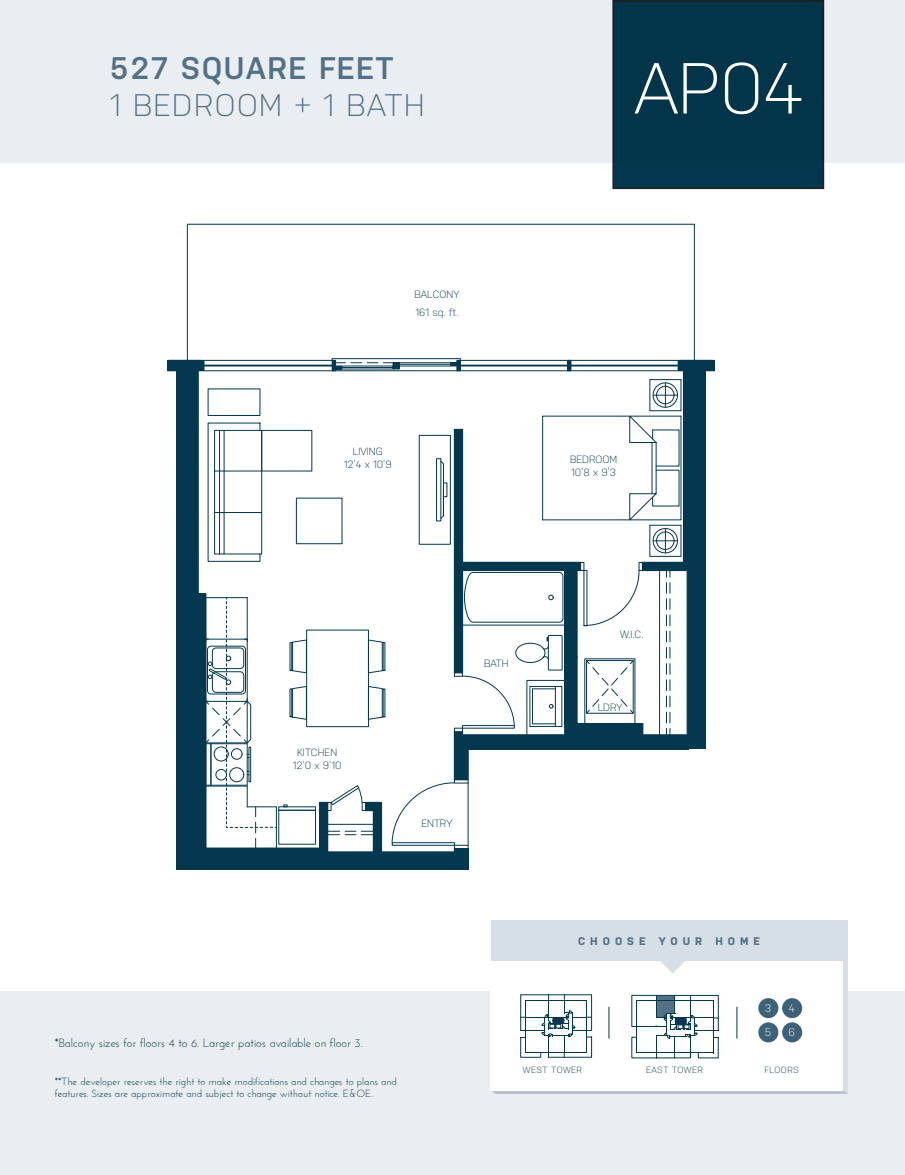
<style>
.page{position:relative;width:905px;height:1175px;background:#fff}
.page>*{position:absolute;margin:0;border:0;box-sizing:border-box;transform-origin:0 0}
.ROOMS_AND_SIZES{font:300 72px "Nudista";color:#fff}
.t1{font:300 31.2px "Nudista";letter-spacing:.05em;color:#527187}
.t2{font:600 31.2px "Nudista";letter-spacing:.05em;color:#527187}
.t3{font:12px "Josefin Sans";color:#03384f}
.t4{font:700 11.1px "Nudista";letter-spacing:.45em;color:#527187}
.t5{font:300 11.1px "Nudista";color:#fff}
.ROOMS_AND_SIZES-2{font:300 10.5px "Nudista";color:#03384f}
.t6{font:10.35px/12.5px "Josefin Sans";color:#03384f}
.t7{font:300 9px "Nudista";letter-spacing:.05em;color:#03384f}
</style>
<div class="page">
<div style="left:0;top:0;width:904px;height:162px;background:#e9eef2"></div>
<div style="left:0;top:991px;width:904px;height:183px;background:#e9eef2"></div>
<div style="left:613px;top:1px;width:210px;height:187px;background:#03384f"></div>
<div style="left:612px;top:0;width:212px;height:189px;border:2px solid #231f20"></div>
<div style="left:838px;top:924px;width:9px;height:170px;background:#d7dfe6"></div>
<svg style="left:490px;top:1090px;width:357px;height:4px"></svg>
<div style="left:490px;top:924px;width:353px;height:166px;background:#fff"></div>
<svg style="left:658px;top:960px;width:28px;height:13px"></svg>
<hr style="left:736px;top:1006px;width:1px;height:32px;background:#03384f">
<hr style="left:608px;top:1006px;width:1px;height:32px;background:#03384f">
<div style="left:758px;top:998px;width:20px;height:20px;background:#3d6178;border-radius:50%"></div>
<div style="left:758px;top:1022px;width:20px;height:20px;background:#3d6178;border-radius:50%"></div>
<div style="left:782px;top:998px;width:20px;height:20px;background:#3d6178;border-radius:50%"></div>
<div style="left:782px;top:1022px;width:20px;height:20px;background:#3d6178;border-radius:50%"></div>
<div style="left:490px;top:920px;width:357px;height:40px;background:#d7dfe6"></div>
<svg style="left:520px;top:994px;width:72px;height:64px"></svg>
<svg style="left:631px;top:995px;width:88px;height:63px"></svg>
<hr style="left:631px;top:1026px;width:35px;height:1px;background:#03384f">
<hr style="left:712px;top:1000px;width:1px;height:53px;background:#03384f">
<hr style="left:636px;top:1052px;width:77px;height:1px;background:#03384f">
<hr style="left:636px;top:1000px;width:77px;height:1px;background:#03384f">
<hr style="left:197px;top:371px;width:2px;height:223px;background:#03384f">
<hr style="left:381px;top:851px;width:73px;height:1px;background:#03384f">
<hr style="left:686px;top:570px;width:2px;height:165px;background:#03384f">
<hr style="left:462px;top:734px;width:225px;height:1px;background:#03384f">
<hr style="left:462px;top:429px;width:1px;height:133px;background:#03384f">
<hr style="left:462px;top:570px;width:1px;height:103px;background:#03384f">
<hr style="left:564px;top:570px;width:1px;height:165px;background:#03384f">
<hr style="left:462px;top:570px;width:118px;height:1px;background:#03384f">
<hr style="left:642px;top:570px;width:46px;height:1px;background:#03384f">
<hr style="left:187px;top:224px;width:1px;height:139px;background:#03384f">
<hr style="left:694px;top:224px;width:1px;height:136px;background:#03384f">
<div style="left:710px;top:360px;width:5px;height:11px;border:1px solid #03384f"></div>
<hr style="left:460px;top:360px;width:218px;height:1px;background:#03384f">
<hr style="left:460px;top:370px;width:218px;height:1px;background:#03384f">
<hr style="left:204px;top:360px;width:128px;height:1px;background:#03384f">
<hr style="left:204px;top:370px;width:128px;height:1px;background:#03384f">
<div style="left:460px;top:365px;width:108px;height:1px;border:1px solid #03384f"></div>
<div style="left:203px;top:365px;width:129px;height:1px;border:1px solid #03384f"></div>
<hr style="left:332px;top:358px;width:128px;height:1px;background:#03384f">
<hr style="left:399px;top:364px;width:51px;height:1px;background:#03384f">
<hr style="left:341px;top:367px;width:52px;height:1px;background:#03384f">
<hr style="left:332px;top:370px;width:128px;height:1px;background:#03384f">
<svg style="left:391px;top:779px;width:77px;height:73px"></svg>
<svg style="left:454px;top:672px;width:61px;height:63px"></svg>
<svg style="left:666px;top:571px;width:4px;height:38px"></svg>
<svg style="left:666px;top:615px;width:4px;height:10px"></svg>
<svg style="left:666px;top:631px;width:4px;height:59px"></svg>
<svg style="left:666px;top:696px;width:4px;height:10px"></svg>
<svg style="left:666px;top:712px;width:4px;height:23px"></svg>
<hr style="left:659px;top:570px;width:1px;height:165px;background:#03384f">
<div style="left:461px;top:569px;width:105px;height:56px;border:1px solid #03384f"></div>
<svg style="left:526px;top:679px;width:39px;height:56px"></svg>
<svg style="left:579px;top:562px;width:64px;height:64px"></svg>
<svg style="left:170px;top:359px;width:31px;height:87px"></svg>
<svg style="left:542px;top:655px;width:6px;height:5px"></svg>
<svg style="left:542px;top:637px;width:6px;height:12px"></svg>
<div style="left:515px;top:643px;width:30px;height:19px;border:1px solid #03384f;border-radius:50%"></div>
<div style="left:548px;top:635px;width:14px;height:35px;border:1px solid #03384f"></div>
<svg style="left:585px;top:659px;width:49px;height:55px"></svg>
<hr style="left:187px;top:224px;width:507px;height:1px;background:#03384f">
<hr style="left:468px;top:782px;width:1px;height:63px;background:#03384f">
<svg style="left:464px;top:572px;width:99px;height:51px"></svg>
<svg style="left:199px;top:593px;width:184px;height:259px"></svg>
<svg style="left:207px;top:422px;width:53px;height:140px"></svg>
<div style="left:260px;top:430px;width:2px;height:124px;border:1px solid #03384f"></div>
<hr style="left:214px;top:471px;width:48px;height:1px;background:#03384f">
<hr style="left:214px;top:512px;width:48px;height:1px;background:#03384f">
<hr style="left:219px;top:512px;width:1px;height:42px;background:#03384f">
<hr style="left:224px;top:512px;width:1px;height:42px;background:#03384f">
<hr style="left:224px;top:471px;width:1px;height:41px;background:#03384f">
<hr style="left:219px;top:471px;width:1px;height:41px;background:#03384f">
<hr style="left:219px;top:430px;width:1px;height:41px;background:#03384f">
<hr style="left:224px;top:430px;width:1px;height:41px;background:#03384f">
<div style="left:261px;top:430px;width:51px;height:41px;border:1px solid #03384f"></div>
<div style="left:436px;top:458px;width:5px;height:63px;border:1px solid #03384f"></div>
<svg style="left:440px;top:460px;width:7px;height:59px"></svg>
<div style="left:296px;top:498px;width:46px;height:46px;border:1px solid #03384f"></div>
<div style="left:208px;top:388px;width:52px;height:28px;border:1px solid #03384f"></div>
<div style="left:652px;top:528px;width:25px;height:25px;border:1px solid #03384f;border-radius:50%"></div>
<svg style="left:653px;top:528px;width:24px;height:25px"></svg>
<div style="left:193px;top:371px;width:5px;height:223px;background:#03384f"></div>
<div style="left:193px;top:594px;width:13px;height:258px;background:#03384f"></div>
<div style="left:203px;top:848px;width:124px;height:5px;background:#03384f"></div>
<div style="left:319px;top:802px;width:8px;height:50px;background:#03384f"></div>
<div style="left:365px;top:802px;width:16px;height:8px;background:#03384f"></div>
<div style="left:373px;top:806px;width:8px;height:47px;background:#03384f"></div>
<div style="left:454px;top:848px;width:14px;height:14px;background:#03384f"></div>
<div style="left:454px;top:731px;width:8px;height:48px;background:#03384f"></div>
<div style="left:460px;top:735px;width:8px;height:44px;background:#03384f"></div>
<div style="left:463px;top:735px;width:226px;height:14px;background:#03384f"></div>
<div style="left:565px;top:723px;width:77px;height:12px;background:#03384f"></div>
<div style="left:565px;top:570px;width:12px;height:156px;background:#03384f"></div>
<div style="left:458px;top:562px;width:122px;height:8px;background:#03384f"></div>
<div style="left:454px;top:429px;width:8px;height:244px;background:#03384f"></div>
<div style="left:642px;top:562px;width:46px;height:8px;background:#03384f"></div>
<svg style="left:450px;top:359px;width:11px;height:12px"></svg>
<svg style="left:332px;top:359px;width:13px;height:12px"></svg>
<hr style="left:200px;top:360px;width:4px;height:11px;background:#03384f">
<div style="left:167px;top:360px;width:33px;height:11px;background:#03384f"></div>
<div style="left:176px;top:369px;width:19px;height:487px;background:#03384f"></div>
<div style="left:176px;top:851px;width:151px;height:19px;background:#03384f"></div>
<div style="left:326px;top:852px;width:142px;height:18px;background:#03384f"></div>
<svg style="left:351px;top:362px;width:49px;height:7px"></svg>
<svg style="left:542px;top:359px;width:169px;height:162px"></svg>
<div style="left:683px;top:371px;width:22px;height:195px;background:#03384f"></div>
<div style="left:680px;top:360px;width:34px;height:11px;background:#03384f"></div>
<div style="left:688px;top:562px;width:17px;height:187px;background:#03384f"></div>
<p class="t2" style="left:110px;top:50px;width:285px">527 SQUARE FEET</p>
<p class="t1" style="left:110px;top:88px;width:316px">1 BEDROOM + 1 BATH</p>
<p class="ROOMS_AND_SIZES" style="left:634px;top:48px;width:170px">AP04</p>
<p class="ROOMS_AND_SIZES-2" style="left:414px;top:288px;width:46px">BALCONY</p>
<p class="ROOMS_AND_SIZES-2" style="left:415px;top:306px;width:44px">161 sq. ft.</p>
<p class="ROOMS_AND_SIZES-2" style="left:353px;top:445px;width:31px">LIVING</p>
<p class="ROOMS_AND_SIZES-2" style="left:344px;top:458px;width:49px">12’4 x 10’9</p>
<p class="ROOMS_AND_SIZES-2" style="left:570px;top:453px;width:49px">BEDROOM</p>
<p class="ROOMS_AND_SIZES-2" style="left:571px;top:466px;width:46px">10’8 x 9’3</p>
<p class="ROOMS_AND_SIZES-2" style="left:297px;top:746px;width:42px">KITCHEN</p>
<p class="ROOMS_AND_SIZES-2" style="left:293px;top:759px;width:50px">12’0 x 9’10</p>
<p class="ROOMS_AND_SIZES-2" style="left:484px;top:657px;width:26px">BATH</p>
<p class="ROOMS_AND_SIZES-2" style="left:421px;top:817px;width:33px">ENTRY</p>
<p class="ROOMS_AND_SIZES-2" style="left:620px;top:628px;width:25px">W.I.C.</p>
<p class="ROOMS_AND_SIZES-2" style="left:597px;top:701px;width:26px">LDRY</p>
<p class="t3" style="left:55px;top:1035px;width:309px">*Balcony sizes for floors 4 to 6. Larger patios available on floor 3.</p>
<p class="t6" style="left:55px;top:1074px;width:344px">**The developer reserves the right to make modifications and changes to plans and features. Sizes are approximate and subject to change without notice. E&amp;OE.</p>
<p class="t4" style="left:578px;top:934px;width:183px">CHOOSE YOUR HOME</p>
<p class="t5" style="left:764px;top:1002px;width:8px">3</p>
<p class="t5" style="left:764px;top:1026px;width:8px">5</p>
<p class="t5" style="left:788px;top:1002px;width:8px">4</p>
<p class="t5" style="left:788px;top:1026px;width:8px">6</p>
<p class="t7" style="left:523px;top:1065px;width:61px">WEST TOWER</p>
<p class="t7" style="left:646px;top:1064px;width:58px">EAST TOWER</p>
<p class="t7" style="left:764px;top:1065px;width:36px">FLOORS</p>
</div>
